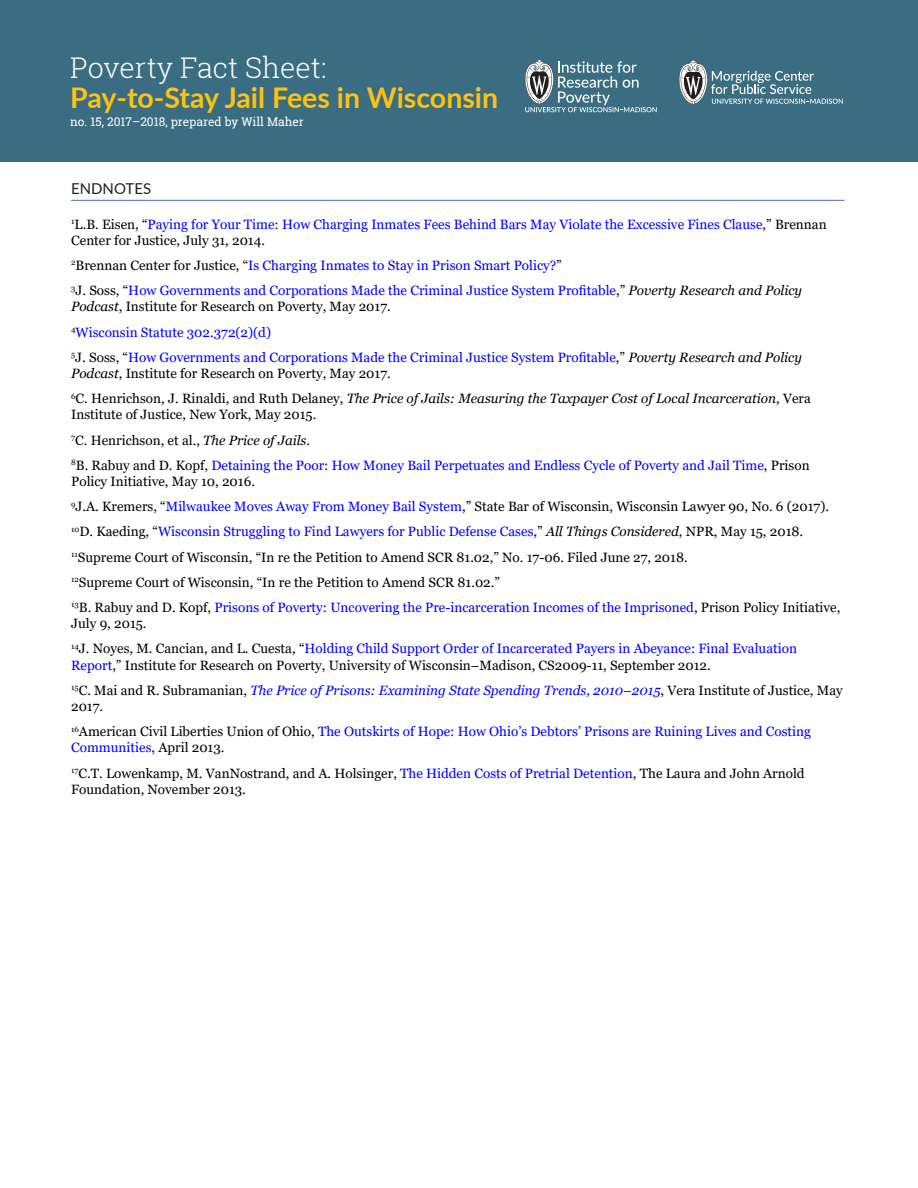
<style>
.page{position:relative;width:918px;height:1188px;background:#fff}
.page>*{position:absolute;margin:0;border:0;box-sizing:border-box;transform-origin:0 0}
.t1{font:700 28.5px "Lato";color:#fec210}
.Paragraph_Style_2{font:300 28.5px "Roboto Slab";color:#fff}
.Lato_Header_Light{font:15px "Lato";color:#231f20}
.Endnote_text{font:13.5px/16.2px "Georgia";color:#00f}
.Endnote_text-2{font:13.5px/16.2px "Georgia";color:#000}
.Endnote_text-3{font:italic 13.5px/16.2px "Georgia";color:#00f}
.t2{font:12px "Roboto Slab";color:#fff}
.s1{color:#000}
.s2{font-style:italic;color:#000}
.s3{font-style:italic}
.s4{color:#00f}
.s5{font-style:normal;color:#000}
</style>
<div class="page">
<hr style="left:71px;top:200px;width:774px;height:1px;background:#4871b8">
<div style="left:0;top:0;width:918px;height:162px;background:#3a6d81"></div>
<svg style="left:525px;top:60px;width:132px;height:52px"></svg>
<svg style="left:679px;top:60px;width:164px;height:45px"></svg>
<p class="Paragraph_Style_2" style="left:70px;top:48px;width:258px">Poverty Fact Sheet:</p>
<h1 class="t1" style="left:70px;top:77px;width:430px">Pay-to-Stay Jail Fees in Wisconsin</h1>
<h1 class="t2" style="left:70px;top:114px;width:235px">no. 15, 2017–2018, prepared by Will Maher</h1>
<p class="Lato_Header_Light" style="left:71px;top:178px;width:82px">ENDNOTES</p>
<p class="Endnote_text" style="left:71px;top:216px;width:757px"><sup>1</sup><span class="s1">L.B. Eisen, “</span>Paying for Your Time: How Charging Inmates Fees Behind Bars May Violate the Excessive Fines Clause<span class="s1">,” Brennan<br>Center for Justice, July 31, 2014.</span></p>
<p class="Endnote_text" style="left:71px;top:257px;width:492px"><sup>2</sup><span class="s1">Brennan Center for Justice, “</span>Is Charging Inmates to Stay in Prison Smart Policy?<span class="s1">”</span></p>
<p class="Endnote_text" style="left:71px;top:283px;width:733px"><sup>3</sup><span class="s1">J. Soss, “</span>How Governments and Corporations Made the Criminal Justice System Profitable<span class="s1">,”</span> <span class="s2">Poverty Research and Policy<br>Podcast</span><span class="s1">, Institute for Research on Poverty, May 2017.</span></p>
<p class="Endnote_text" style="left:71px;top:324px;width:201px"><sup>4</sup>Wisconsin Statute 302.372(2)(d)</p>
<p class="Endnote_text" style="left:71px;top:349px;width:732px"><sup>5</sup><span class="s1">J. Soss, “</span>How Governments and Corporations Made the Criminal Justice System Profitable<span class="s1">,”</span> <span class="s2">Poverty Research and Policy<br>Podcast</span><span class="s1">, Institute for Research on Poverty, May 2017.</span></p>
<p class="Endnote_text-2" style="left:71px;top:391px;width:741px"><sup>6</sup>C. Henrichson, J. Rinaldi, and Ruth Delaney, <span class="s3">The Price of Jails: Measuring the Taxpayer Cost of Local Incarceration</span>, Vera<br>Institute of Justice, New York, May 2015.</p>
<p class="Endnote_text-2" style="left:71px;top:432px;width:240px"><sup>7</sup>C. Henrichson, et al., <span class="s3">The Price of Jails</span>.</p>
<p class="Endnote_text" style="left:71px;top:457px;width:740px"><sup>8</sup><span class="s1">B. Rabuy and D. Kopf,</span> Detaining the Poor: How Money Bail Perpetuates and Endless Cycle of Poverty and Jail Time<span class="s1">, Prison<br>Policy Initiative, May 10, 2016.</span></p>
<p class="Endnote_text-2" style="left:71px;top:499px;width:759px"><sup>9</sup>J.A. Kremers, “<span class="s4">Milwaukee Moves Away From Money Bail System</span>,” State Bar of Wisconsin, Wisconsin Lawyer 90, No. 6 (2017).</p>
<p class="Endnote_text" style="left:71px;top:524px;width:734px"><sup>10</sup><span class="s1">D. Kaeding, “</span>Wisconsin Struggling to Find Lawyers for Public Defense Cases<span class="s1">,”</span> <span class="s2">All Things Considered</span><span class="s1">, NPR, May 15, 2018.</span></p>
<p class="Endnote_text-2" style="left:71px;top:549px;width:618px"><sup>11</sup>Supreme Court of Wisconsin, “In re the Petition to Amend SCR 81.02,” No. 17-06. Filed June 27, 2018.</p>
<p class="Endnote_text-2" style="left:71px;top:574px;width:430px"><sup>12</sup>Supreme Court of Wisconsin, “In re the Petition to Amend SCR 81.02.”</p>
<p class="Endnote_text" style="left:71px;top:599px;width:771px"><sup>13</sup><span class="s1">B. Rabuy and D. Kopf,</span> Prisons of Poverty: Uncovering the Pre-incarceration Incomes of the Imprisoned<span class="s1">, Prison Policy Initiative,<br>July 9, 2015.</span></p>
<p class="Endnote_text-2" style="left:71px;top:641px;width:727px"><sup>14</sup>J. Noyes, M. Cancian, and L. Cuesta, “<span class="s4">Holding Child Support Order of Incarcerated Payers in Abeyance: Final Evaluation<br>Report</span>,” Institute for Research on Poverty, University of Wisconsin–Madison, CS2009-11, September 2012.</p>
<p class="Endnote_text-3" style="left:71px;top:682px;width:773px"><sup>15</sup><span class="s5">C. Mai and R. Subramanian,</span> The Price of Prisons: Examining State Spending Trends, 2010–2015<span class="s5">, Vera Institute of Justice, May<br>2017.</span></p>
<p class="Endnote_text" style="left:71px;top:724px;width:741px"><sup>16</sup><span class="s1">American Civil Liberties Union of Ohio,</span> The Outskirts of Hope: How Ohio’s Debtors’ Prisons are Ruining Lives and Costing<br>Communities<span class="s1">, April 2013.</span></p>
<p class="Endnote_text-2" style="left:71px;top:765px;width:735px"><sup>17</sup>C.T. Lowenkamp, M. VanNostrand, and A. Holsinger, <span class="s4">The Hidden Costs of Pretrial Detention</span>, The Laura and John Arnold<br>Foundation, November 2013.</p>
</div>
